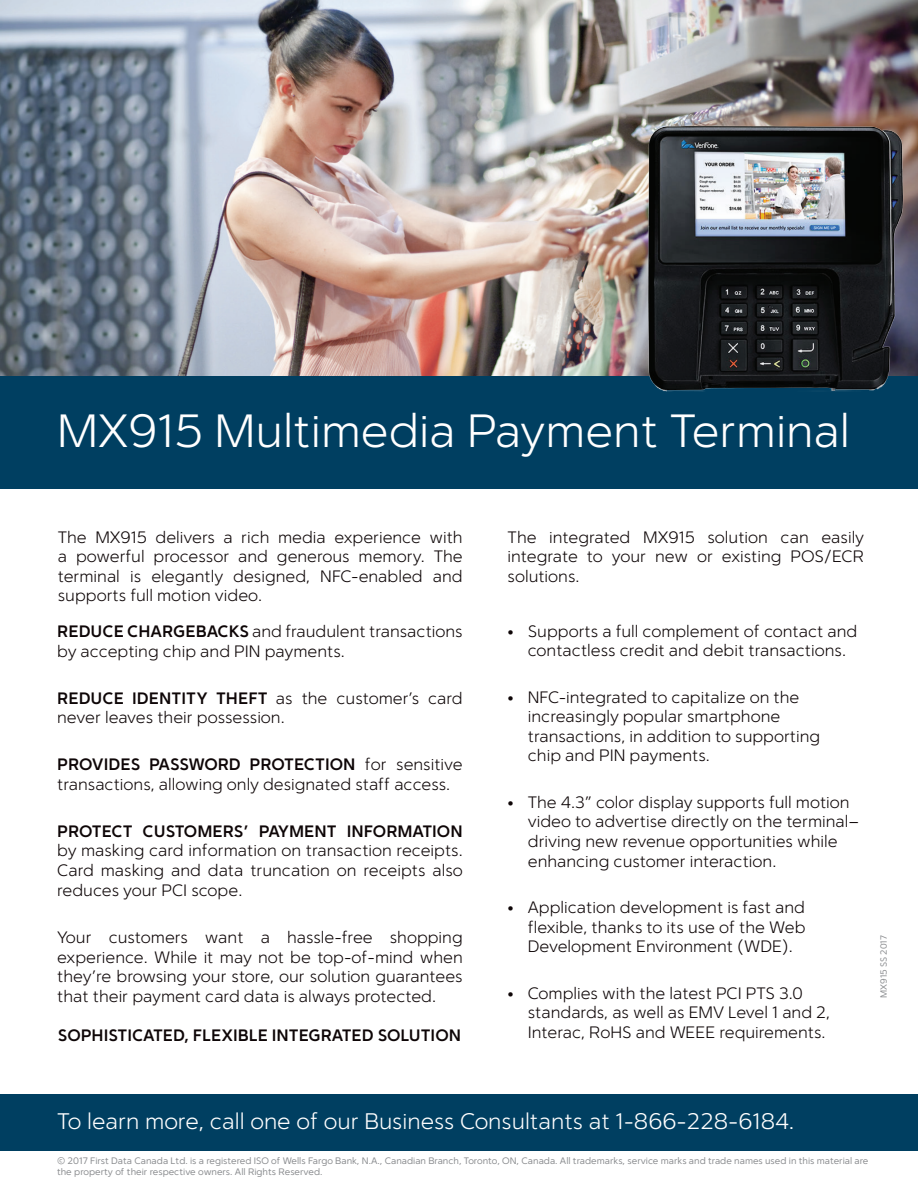
<style>
.page{position:relative;width:918px;height:1188px;background:#fff}
.page>*{position:absolute;margin:0;border:0;box-sizing:border-box;transform-origin:0 0}
.t1{font:300 46.5px "Simple Sans";color:#fff}
.t2{font:300 22.5px "Simple Sans";color:#fff}
.t3{font:300 16.5px/19.5px "Simple Sans";color:#0e0607}
.t4{font:700 16.5px "Simple Sans";color:#0e0607}
.t5{font:9.3px/11.2px "Simple Sans";color:#8a8c8f}
.t6{font:9px "Simple Sans";color:#8a8c8f}
.s1{font-weight:700}
</style>
<div class="page">
<img style="left:0;top:0;width:918px;height:376px">
<div style="left:0;top:376px;width:918px;height:113px;background:#003f61"></div>
<div style="left:0;top:1094px;width:918px;height:57px;background:#003f61"></div>
<img style="left:614px;top:105px;width:304px;height:287px">
<h1 class="t1" style="left:57px;top:404px;width:794px">MX915 Multimedia Payment Terminal</h1>
<p class="t3" style="left:58px;top:527px;width:406px;text-align:justify">The MX915 delivers a rich media experience with a powerful processor and generous memory. The terminal is elegantly designed, NFC-enabled and supports full motion video.</p>
<p class="t3" style="left:57px;top:621px;width:407px"><span class="s1">REDUCE CHARGEBACKS</span> and fraudulent transactions by accepting chip and PIN payments.</p>
<p class="t3" style="left:57px;top:688px;width:407px"><span class="s1">REDUCE IDENTITY THEFT</span> as the customer’s card never leaves their possession.</p>
<p class="t3" style="left:57px;top:754px;width:407px"><span class="s1">PROVIDES PASSWORD PROTECTION</span> for sensitive transactions, allowing only designated staff access.</p>
<p class="t4" style="left:57px;top:821px;width:407px">PROTECT CUSTOMERS’ PAYMENT INFORMATION</p>
<p class="t3" style="left:57px;top:841px;width:407px;text-align:justify">by masking card information on transaction receipts.<br>Card masking and data truncation on receipts also reduces your PCI scope.</p>
<p class="t3" style="left:57px;top:927px;width:407px;text-align:justify">Your customers want a hassle-free shopping experience. While it may not be top-of-mind when they’re browsing your store, our solution guarantees that their payment card data is always protected.</p>
<p class="t3" style="left:508px;top:527px;width:358px;text-align:justify">The integrated MX915 solution can easily integrate to your new or existing POS/ECR solutions.</p>
<p class="t3" style="left:508px;top:621px;width:351px;text-align:center">• Supports a full complement of contact and contactless credit and debit transactions.</p>
<p class="t3" style="left:528px;top:687px;width:294px;text-indent:-20px">• NFC-integrated to capitalize on the increasingly popular smartphone transactions, in addition to supporting chip and PIN payments.</p>
<p class="t3" style="left:528px;top:792px;width:333px;text-indent:-20px">• The 4.3” color display supports full motion video to advertise directly on the terminal– driving new revenue opportunities while enhancing customer interaction.</p>
<p class="t3" style="left:528px;top:897px;width:279px;text-align:justify;text-indent:-20px">• Application development is fast and flexible, thanks to its use of the Web Development Environment (WDE).</p>
<p class="t3" style="left:528px;top:983px;width:304px;text-indent:-20px">• Complies with the latest PCI PTS 3.0 standards, as well as EMV Level 1 and 2,</p>
<p class="t4" style="left:58px;top:1025px;width:405px">SOPHISTICATED, FLEXIBLE INTEGRATED SOLUTION</p>
<p class="t3" style="left:528px;top:1022px;width:299px">Interac, RoHS and WEEE requirements.</p>
<p class="t6" style="left:878px;top:998px;width:65px;rotate:-90deg">MX915 SS 2017</p>
<h2 class="t2" style="left:57px;top:1108px;width:739px">To learn more, call one of our Business Consultants at 1-866-228-6184.</h2>
<p class="t5" style="left:57px;top:1155px;width:813px">© 2017 First Data Canada Ltd. is a registered ISO of Wells Fargo Bank, N.A., Canadian Branch, Toronto, ON, Canada. All trademarks, service marks and trade names used in this material are the property of their respective owners. All Rights Reserved.</p>
</div>
